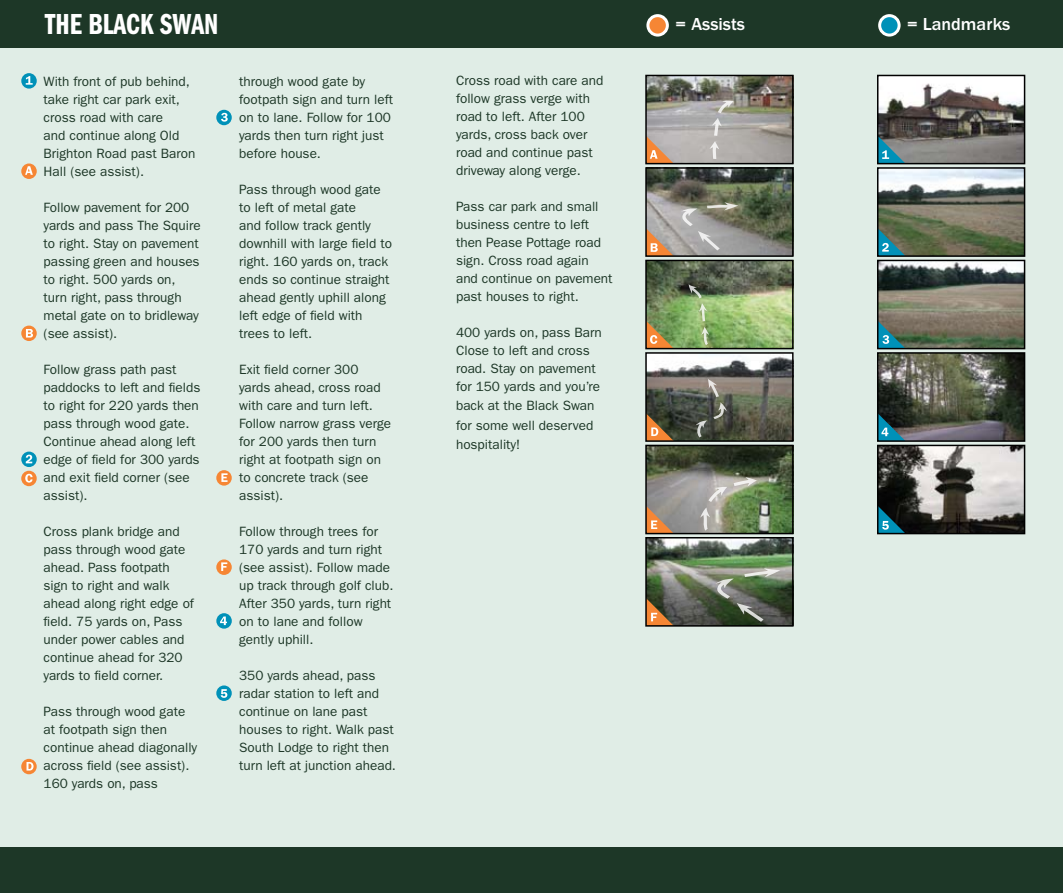
<style>
.page{position:relative;width:1063px;height:893px;background:#fff}
.page>*{position:absolute;margin:0;border:0;box-sizing:border-box;transform-origin:0 0}
.t1{font:30px "ITC Franklin Gothic Std Dm Cp";color:#fff}
.t2{font:500 18px "ITC Franklin Gothic Std";color:#fff}
.t3{font:13.5px/18px "ITC Franklin Gothic Std";color:#1d3727}
</style>
<div class="page">
<div style="left:0;top:45px;width:1063px;height:807px;background:#e0ede6"></div>
<div style="left:0;top:0;width:1063px;height:47px;background:#1d3727"></div>
<div style="left:0;top:847px;width:1063px;height:46px;background:#1d3727"></div>
<svg style="left:880px;top:16px;width:19px;height:19px"></svg>
<div style="left:878px;top:14px;width:23px;height:23px;border:3px solid #fff;border-radius:50%"></div>
<svg style="left:648px;top:16px;width:19px;height:19px"></svg>
<div style="left:646px;top:14px;width:23px;height:23px;border:3px solid #fff;border-radius:50%"></div>
<img style="left:880px;top:78px;width:142px;height:83px">
<img style="left:880px;top:170px;width:142px;height:84px">
<img style="left:880px;top:263px;width:142px;height:83px">
<img style="left:880px;top:355px;width:142px;height:84px">
<img style="left:880px;top:448px;width:142px;height:83px">
<img style="left:648px;top:78px;width:143px;height:83px">
<img style="left:648px;top:170px;width:143px;height:84px">
<img style="left:648px;top:263px;width:143px;height:83px">
<img style="left:648px;top:355px;width:143px;height:84px">
<img style="left:648px;top:448px;width:143px;height:83px">
<img style="left:648px;top:540px;width:143px;height:84px">
<svg style="left:880px;top:136px;width:26px;height:25px"></svg>
<svg style="left:880px;top:228px;width:26px;height:26px"></svg>
<svg style="left:880px;top:321px;width:26px;height:25px"></svg>
<svg style="left:880px;top:413px;width:26px;height:26px"></svg>
<svg style="left:880px;top:506px;width:26px;height:25px"></svg>
<svg style="left:648px;top:136px;width:26px;height:25px"></svg>
<svg style="left:648px;top:228px;width:26px;height:26px"></svg>
<svg style="left:648px;top:321px;width:26px;height:25px"></svg>
<svg style="left:648px;top:413px;width:26px;height:26px"></svg>
<svg style="left:648px;top:506px;width:26px;height:25px"></svg>
<div style="left:645px;top:445px;width:149px;height:89px;border:2px solid #000"></div>
<div style="left:645px;top:352px;width:149px;height:90px;border:2px solid #000"></div>
<div style="left:645px;top:260px;width:149px;height:89px;border:2px solid #000"></div>
<div style="left:645px;top:167px;width:149px;height:90px;border:2px solid #000"></div>
<div style="left:645px;top:75px;width:149px;height:89px;border:2px solid #000"></div>
<div style="left:645px;top:537px;width:149px;height:90px;border:2px solid #000"></div>
<svg style="left:21px;top:163px;width:16px;height:16px"></svg>
<svg style="left:25px;top:166px;width:8px;height:9px"></svg>
<div style="left:21px;top:326px;width:16px;height:15px;background:#f68634;border-radius:50%"></div>
<svg style="left:26px;top:329px;width:7px;height:9px"></svg>
<div style="left:21px;top:471px;width:16px;height:15px;background:#f68634;border-radius:50%"></div>
<svg style="left:25px;top:474px;width:8px;height:9px"></svg>
<svg style="left:21px;top:759px;width:16px;height:15px"></svg>
<svg style="left:27px;top:762px;width:7px;height:9px"></svg>
<svg style="left:216px;top:470px;width:16px;height:16px"></svg>
<svg style="left:221px;top:473px;width:7px;height:9px"></svg>
<svg style="left:21px;top:73px;width:16px;height:16px"></svg>
<svg style="left:26px;top:76px;width:7px;height:9px"></svg>
<svg style="left:21px;top:452px;width:16px;height:15px"></svg>
<svg style="left:26px;top:455px;width:6px;height:8px"></svg>
<svg style="left:216px;top:110px;width:16px;height:15px"></svg>
<svg style="left:221px;top:113px;width:7px;height:9px"></svg>
<svg style="left:216px;top:613px;width:16px;height:16px"></svg>
<svg style="left:220px;top:616px;width:7px;height:9px"></svg>
<div style="left:877px;top:75px;width:148px;height:89px;border:2px solid #000"></div>
<div style="left:877px;top:167px;width:148px;height:90px;border:2px solid #000"></div>
<div style="left:877px;top:260px;width:148px;height:89px;border:2px solid #000"></div>
<div style="left:877px;top:352px;width:148px;height:90px;border:2px solid #000"></div>
<div style="left:877px;top:445px;width:148px;height:89px;border:2px solid #000"></div>
<svg style="left:646px;top:598px;width:28px;height:28px"></svg>
<svg style="left:709px;top:101px;width:25px;height:58px"></svg>
<svg style="left:681px;top:202px;width:57px;height:48px;background:#a09f99"></svg>
<svg style="left:701px;top:327px;width:8px;height:18px"></svg>
<svg style="left:689px;top:284px;width:18px;height:37px"></svg>
<svg style="left:696px;top:379px;width:31px;height:58px;background:#696a60"></svg>
<svg style="left:734px;top:477px;width:23px;height:10px"></svg>
<svg style="left:700px;top:487px;width:27px;height:44px"></svg>
<svg style="left:715px;top:568px;width:65px;height:54px;background:#67735f"></svg>
<svg style="left:216px;top:559px;width:16px;height:16px"></svg>
<svg style="left:221px;top:562px;width:6px;height:9px"></svg>
<svg style="left:216px;top:685px;width:16px;height:16px"></svg>
<svg style="left:221px;top:689px;width:6px;height:9px"></svg>
<p class="t1" style="left:45px;top:8px;width:175px">THE BLACK SWAN</p>
<p class="t2" style="left:676px;top:14px;width:71px">= Assists</p>
<p class="t2" style="left:907px;top:14px;width:105px">= Landmarks</p>
<p class="t3" style="left:44px;top:72px;width:153px">With front of pub behind, take right car park exit, cross road with care<br>and continue along Old<br>Brighton Road past Baron<br>Hall (see assist).</p>
<p class="t3" style="left:44px;top:198px;width:159px">Follow pavement for 200 yards and pass The Squire to right. Stay on pavement passing green and houses to right. 500 yards on, turn right, pass through metal gate on to bridleway (see assist).</p>
<p class="t3" style="left:44px;top:360px;width:158px">Follow grass path past paddocks to left and fields to right for 220 yards then pass through wood gate.<br>Continue ahead along left edge of field for 300 yards and exit field corner (see assist).</p>
<p class="t3" style="left:44px;top:522px;width:152px">Cross plank bridge and pass through wood gate ahead. Pass footpath sign to right and walk ahead along right edge of field. 75 yards on, Pass under power cables and continue ahead for 320 yards to field corner.</p>
<p class="t3" style="left:44px;top:702px;width:155px">Pass through wood gate at footpath sign then continue ahead diagonally across field (see assist).<br>160 yards on, pass</p>
<p class="t3" style="left:239px;top:72px;width:155px">through wood gate by footpath sign and turn left on to lane. Follow for 100 yards then turn right just before house.</p>
<p class="t3" style="left:239px;top:180px;width:154px">Pass through wood gate to left of metal gate<br>and follow track gently downhill with large field to right. 160 yards on, track ends so continue straight ahead gently uphill along left edge of field with trees to left.</p>
<p class="t3" style="left:239px;top:360px;width:153px">Exit field corner 300 yards ahead, cross road with care and turn left.<br>Follow narrow grass verge for 200 yards then turn right at footpath sign on to concrete track (see assist).</p>
<p class="t3" style="left:239px;top:522px;width:156px">Follow through trees for<br>170 yards and turn right (see assist). Follow made up track through golf club.<br>After 350 yards, turn right on to lane and follow gently uphill.</p>
<p class="t3" style="left:239px;top:666px;width:158px">350 yards ahead, pass radar station to left and continue on lane past houses to right. Walk past<br>South Lodge to right then turn left at junction ahead.</p>
<p class="t3" style="left:456px;top:71px;width:149px">Cross road with care and follow grass verge with road to left. After 100 yards, cross back over road and continue past driveway along verge.</p>
<p class="t3" style="left:456px;top:197px;width:158px">Pass car park and small business centre to left then Pease Pottage road sign. Cross road again and continue on pavement past houses to right.</p>
<p class="t3" style="left:456px;top:323px;width:147px">400 yards on, pass Barn<br>Close to left and cross road. Stay on pavement for 150 yards and you’re</p>
<p class="t3" style="left:456px;top:396px;width:140px;line-height:19.5px;text-align:justify">back at the Black Swan for some well deserved hospitality!</p>
</div>
